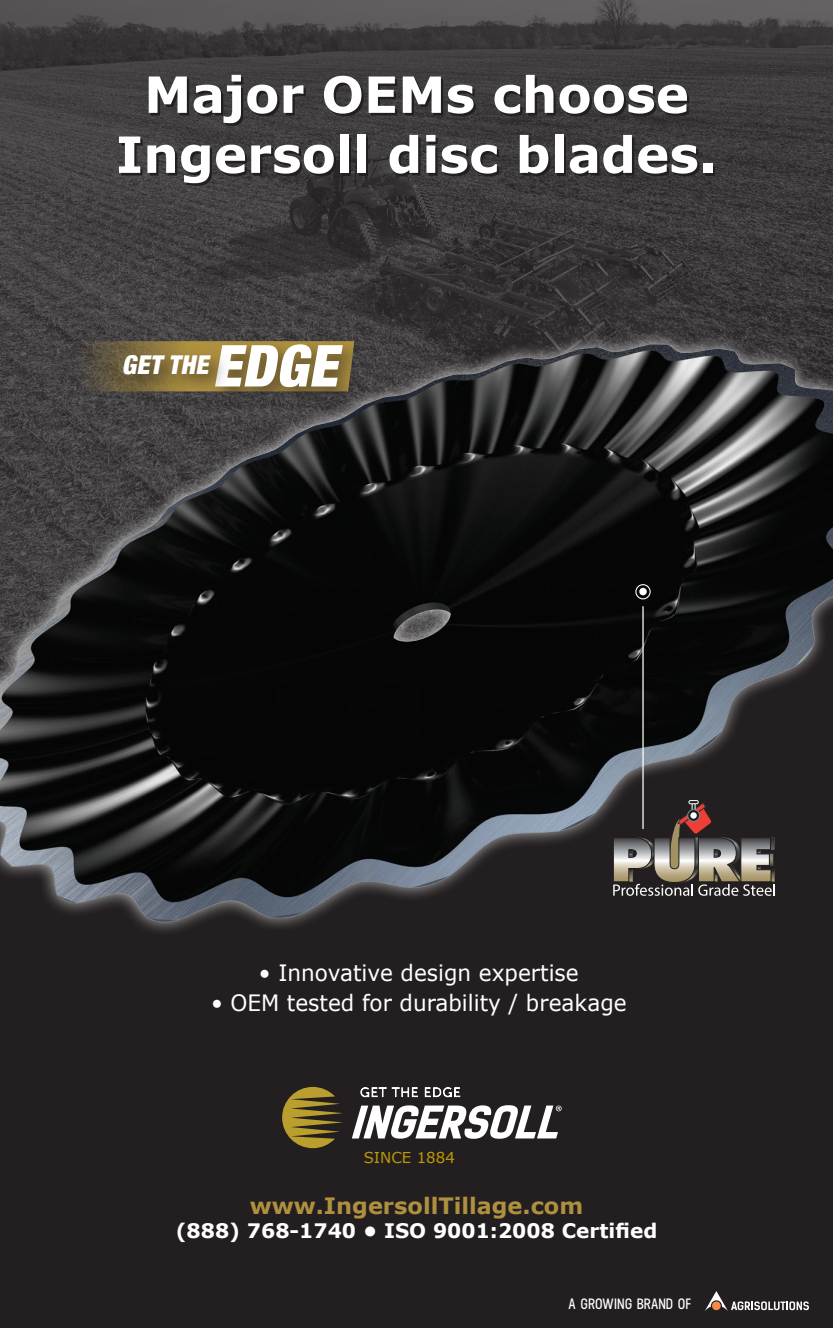
<style>
.page{position:relative;width:833px;height:1328px;background:#fff}
.page>*{position:absolute;margin:0;border:0;box-sizing:border-box;transform-origin:0 0}
.t1{font:italic 900 condensed 57.75px "Helvetica Neue";color:#fff}
.t2{font:700 50px/60px "Verdana";color:#fff;text-align:center}
.t3{font:italic 900 condensed 26px "Helvetica Neue";color:#fff}
.t4{font:22.5px "Verdana";color:#fff;scale:.96 1}
.t5{font:700 22.5px "Verdana";color:#ae903f}
.t6{font:700 20px "Verdana";color:#fff}
.t7{font:600 15px "Neusa";color:#fff}
.t8{font:15px "Verdana";color:#bc9905}
</style>
<div class="page">
<div style="left:0;top:0;width:832px;height:1328px;background:#231f20"></div>
<img style="left:0;top:0;width:832px;height:328px">
<svg style="left:705px;top:1291px;width:103px;height:20px"></svg>
<div style="left:712px;top:1301px;width:8px;height:9px;background:#f68a4d;border-radius:50%"></div>
<img style="left:0;top:338px;width:832px;height:594px">
<hr style="left:642px;top:606px;width:1px;height:223px;background:#fff">
<div style="left:635px;top:584px;width:15px;height:15px;border:1px solid #fff;border-radius:50%"></div>
<div style="left:639px;top:588px;width:7px;height:7px;background:#fff;border-radius:50%"></div>
<svg style="left:65px;top:341px;width:146px;height:50px;background:#605641"></svg>
<div style="left:211px;top:338px;width:152px;height:71px;background:#231f20;opacity:.58"></div>
<div style="left:119px;top:349px;width:112px;height:46px;background:#231f20;opacity:.58"></div>
<svg style="left:282px;top:1087px;width:61px;height:61px"></svg>
<svg style="left:360px;top:1087px;width:58px;height:10px"></svg>
<svg style="left:424px;top:1087px;width:36px;height:10px"></svg>
<svg style="left:352px;top:1105px;width:209px;height:33px"></svg>
<svg style="left:612px;top:800px;width:162px;height:95px"></svg>
<h2 class="t2" style="left:116px;top:65px;width:602px">Major OEMs choose<br>Ingersoll disc blades.</h2>
<p class="t3" style="left:122px;top:343px;width:95px">GETTHE</p>
<h1 class="t1" style="left:212px;top:318px;width:142px">EDGE</h1>
<p class="t4" style="left:259px;top:959px;width:334px">• Innovative design expertise</p>
<p class="t4" style="left:211px;top:989px;width:434px">• OEM tested for durability / breakage</p>
<p class="t8" style="left:363px;top:1148px;width:93px">Since 1884</p>
<p class="t5" style="left:250px;top:1191px;width:335px">www.IngersollTillage.com</p>
<p class="t6" style="left:176px;top:1217px;width:483px">(888) 768-1740 • ISO 9001:2008 Certified</p>
<p class="t7" style="left:568px;top:1294px;width:124px">A GROWING BRAND OF</p>
</div>
